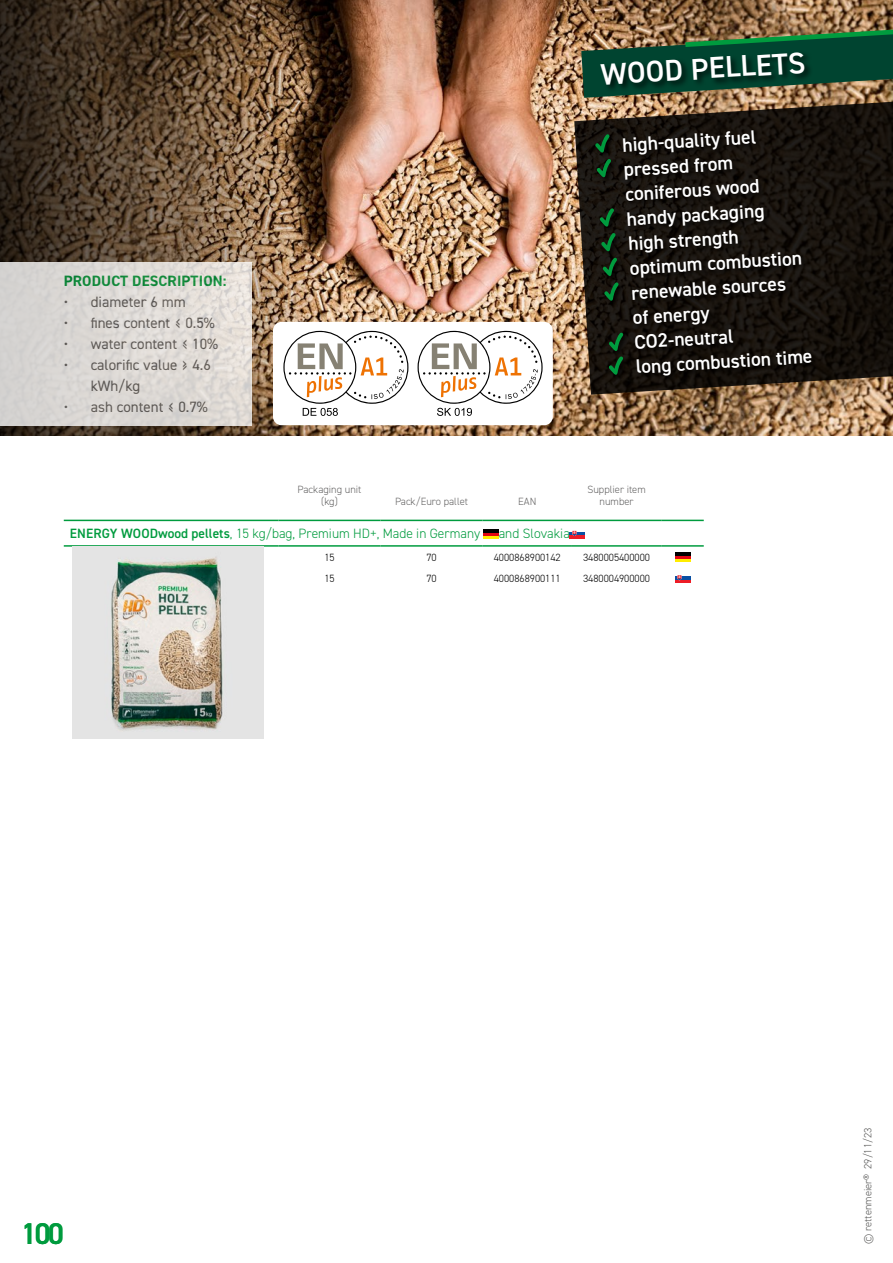
<style>
.page{position:relative;width:893px;height:1263px;background:#fff}
.page>*{position:absolute;margin:0;border:0;box-sizing:border-box;transform-origin:0 0}
.t1{font:600 30px "DIN2014";color:#fff}
.t2{font:600 30px "DIN2014";color:#009b3e}
.t3{font:600 19.65px/24.8px "DIN2014";color:#fff}
.t4{font:15px/21px "DIN2014";color:#646363}
.t5{font:700 15px "DIN2014";letter-spacing:.01em;color:#009b3e}
.t6{font:300 13.5px "DIN2014";color:#009b3e}
.t7{font:300 10.5px "DIN2014";color:#000}
.t8{font:300 10.5px/12.6px "DIN2014";color:#646363;text-align:center}
.t9{font:300 10.5px "DIN2014";color:#575756}
.s1{font-weight:600}
</style>
<div class="page">
<hr style="left:279px;top:545px;width:102px;height:2px;background:#009b3e">
<hr style="left:381px;top:545px;width:102px;height:2px;background:#009b3e">
<hr style="left:483px;top:545px;width:89px;height:2px;background:#009b3e">
<hr style="left:572px;top:545px;width:89px;height:2px;background:#009b3e">
<hr style="left:661px;top:545px;width:43px;height:2px;background:#009b3e">
<hr style="left:64px;top:520px;width:215px;height:1px;background:#009b3e">
<hr style="left:279px;top:520px;width:102px;height:1px;background:#009b3e">
<hr style="left:381px;top:520px;width:102px;height:1px;background:#009b3e">
<hr style="left:483px;top:520px;width:89px;height:1px;background:#009b3e">
<hr style="left:572px;top:520px;width:89px;height:1px;background:#009b3e">
<hr style="left:661px;top:520px;width:43px;height:1px;background:#009b3e">
<hr style="left:64px;top:545px;width:215px;height:2px;background:#009b3e">
<hr style="left:484px;top:535px;width:15px;height:3px;background:#ffed00">
<hr style="left:484px;top:532px;width:15px;height:3px;background:#e30613">
<hr style="left:484px;top:529px;width:15px;height:3px;background:#000">
<div style="left:570px;top:528px;width:15px;height:10px;background:#ed1c26"></div>
<div style="left:570px;top:528px;width:15px;height:7px;background:#0a4fa3"></div>
<hr style="left:570px;top:528px;width:15px;height:4px;background:#fff">
<svg style="left:572px;top:531px;width:5px;height:5px"></svg>
<img style="left:72px;top:547px;width:192px;height:191px">
<hr style="left:675px;top:558px;width:15px;height:3px;background:#ffed00">
<hr style="left:675px;top:555px;width:15px;height:3px;background:#e30613">
<hr style="left:675px;top:552px;width:15px;height:3px;background:#000">
<svg style="left:675px;top:579px;width:15px;height:4px"></svg>
<div style="left:675px;top:573px;width:15px;height:6px;background:#0a4fa3"></div>
<hr style="left:675px;top:573px;width:15px;height:3px;background:#fff">
<svg style="left:677px;top:575px;width:5px;height:5px"></svg>
<img style="left:376px;top:0;width:517px;height:436px">
<img style="left:0;top:0;width:376px;height:436px">
<div style="left:273px;top:322px;width:280px;height:103px;background:#fff;border-radius:9px"></div>
<svg style="left:418px;top:331px;width:125px;height:85px"></svg>
<svg style="left:283px;top:331px;width:125px;height:85px"></svg>
<svg style="left:574px;top:94px;width:319px;height:301px;background:#372b1f"></svg>
<div style="left:622px;top:129px;width:196px;height:253px;background:#000;opacity:.75"></div>
<div style="left:594px;top:134px;width:22px;height:25px;background:#000;opacity:.75"></div>
<svg style="left:595px;top:134px;width:15px;height:19px"></svg>
<div style="left:596px;top:158px;width:22px;height:26px;background:#000;opacity:.75"></div>
<svg style="left:597px;top:159px;width:14px;height:18px"></svg>
<div style="left:599px;top:208px;width:22px;height:25px;background:#000;opacity:.75"></div>
<svg style="left:600px;top:208px;width:14px;height:19px"></svg>
<div style="left:600px;top:232px;width:22px;height:26px;background:#000;opacity:.75"></div>
<svg style="left:601px;top:233px;width:15px;height:18px"></svg>
<div style="left:602px;top:257px;width:22px;height:25px;background:#000;opacity:.75"></div>
<svg style="left:603px;top:258px;width:14px;height:18px"></svg>
<div style="left:603px;top:282px;width:22px;height:25px;background:#000;opacity:.75"></div>
<svg style="left:604px;top:282px;width:15px;height:19px"></svg>
<div style="left:608px;top:332px;width:22px;height:25px;background:#000;opacity:.75"></div>
<div style="left:608px;top:356px;width:22px;height:25px;background:#000;opacity:.75"></div>
<svg style="left:609px;top:333px;width:14px;height:42px"></svg>
<svg style="left:581px;top:30px;width:312px;height:68px;background:#2c5137"></svg>
<div style="left:0;top:262px;width:252px;height:163px;background:linear-gradient(to right,#d3d2d0,#e4ded9)"></div>
<p class="t5" style="left:64px;top:271px;width:164px">PRODUCT DESCRIPTION:</p>
<p class="t4" style="left:64px;top:291px;width:124px">• diameter 6 mm</p>
<p class="t4" style="left:64px;top:312px;width:152px">• fines content ≤ 0.5%</p>
<p class="t4" style="left:64px;top:333px;width:156px">• water content ≤ 10%</p>
<p class="t4" style="left:91px;top:354px;width:122px;text-indent:-27px">• calorific value ≥ 4.6 kWh/kg</p>
<p class="t4" style="left:64px;top:396px;width:146px">• ash content ≤ 0.7%</p>
<p class="t8" style="left:298px;top:483px;width:65px">Packaging unit (kg)</p>
<p class="t8" style="left:395px;top:495px;width:75px">Pack/Euro pallet</p>
<p class="t8" style="left:518px;top:495px;width:20px">EAN</p>
<h1 class="t1" style="left:599px;top:56px;width:206px;rotate:-4deg">WOOD PELLETS</h1>
<p class="t3" style="left:622px;top:131px;width:180px;rotate:-3deg">high-quality fuel pressed from coniferous wood handy packaging<br>high strength optimum combustion renewable sources<br>of energy<br>CO2-neutral<br>long combustion time</p>
<p class="t8" style="left:587px;top:483px;width:60px">Supplier item number</p>
<p class="t6" style="left:70px;top:525px;width:412px"><span class="s1">ENERGY WOODwood pellets</span>, 15 kg/bag, Premium HD+, Made in Germany</p>
<p class="t6" style="left:499px;top:525px;width:73px">and Slovakia</p>
<p class="t7" style="left:324px;top:551px;width:12px">15</p>
<p class="t7" style="left:426px;top:551px;width:12px">70</p>
<p class="t7" style="left:494px;top:551px;width:68px">4000868900142</p>
<p class="t7" style="left:583px;top:551px;width:68px">3480005400000</p>
<p class="t7" style="left:324px;top:572px;width:12px">15</p>
<p class="t7" style="left:426px;top:572px;width:12px">70</p>
<p class="t7" style="left:494px;top:572px;width:68px">4000868900111</p>
<p class="t7" style="left:583px;top:572px;width:68px">3480004900000</p>
<h1 class="t2" style="left:21px;top:1213px;width:44px">100</h1>
<p class="t9" style="left:862px;top:1244px;width:117px;rotate:-90deg">© rettenmeier® 29/11/23</p>
</div>
